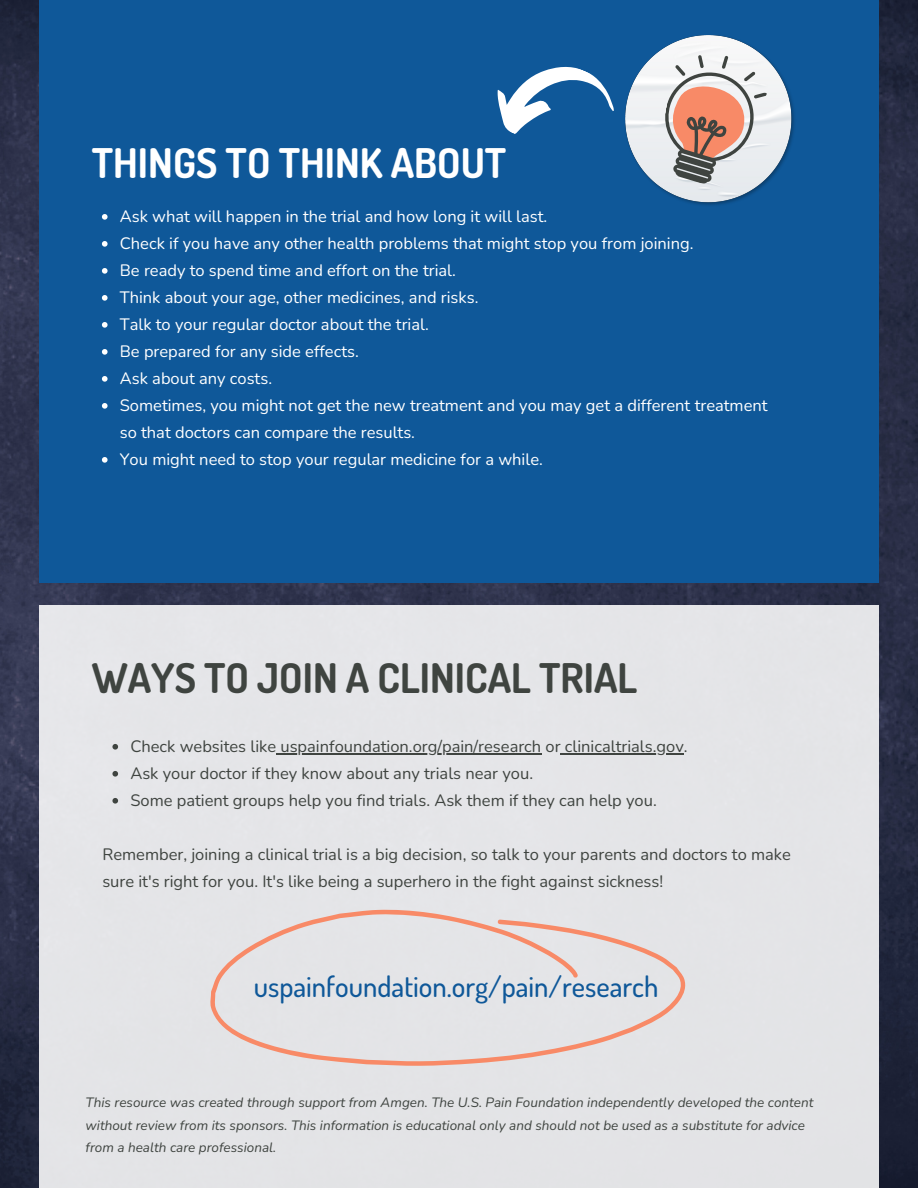
<style>
.page{position:relative;width:918px;height:1188px;background:#fff}
.page>*{position:absolute;margin:0;border:0;box-sizing:border-box;transform-origin:0 0}
.t1{font:700 40.95px "Dosis";color:#3f4440}
.t2{font:700 40.95px "Dosis";color:#fff}
.t3{font:500 28.5px "Dosis";color:#0f5899}
.t4{font:16.5px/27px "Nunito";color:#fff}
.t5{font:16.5px/27px "Nunito";color:#3f4440}
.t6{font:italic 13.5px/22.5px "Nunito";color:#3f4440}
</style>
<div class="page">
<img style="left:0;top:0;width:918px;height:1188px">
<div style="left:39px;top:0;width:840px;height:583px;background:#0f5899"></div>
<div style="left:39px;top:605px;width:840px;height:583px;background:#e4e5e8"></div>
<svg style="left:210px;top:909px;width:476px;height:157px"></svg>
<img style="left:625px;top:35px;width:169px;height:170px">
<svg style="left:654px;top:55px;width:113px;height:136px;background:#d2bdb6"></svg>
<svg style="left:497px;top:66px;width:117px;height:68px"></svg>
<svg style="left:102px;top:214px;width:6px;height:6px"></svg>
<svg style="left:102px;top:241px;width:6px;height:6px"></svg>
<svg style="left:102px;top:268px;width:6px;height:6px"></svg>
<svg style="left:102px;top:295px;width:6px;height:6px"></svg>
<svg style="left:102px;top:322px;width:6px;height:6px"></svg>
<svg style="left:102px;top:349px;width:6px;height:6px"></svg>
<svg style="left:102px;top:376px;width:6px;height:6px"></svg>
<svg style="left:102px;top:403px;width:6px;height:6px"></svg>
<svg style="left:102px;top:457px;width:6px;height:6px"></svg>
<svg style="left:112px;top:744px;width:6px;height:6px"></svg>
<hr style="left:276px;top:753px;width:265px;height:1px;background:#3f4440">
<hr style="left:561px;top:753px;width:123px;height:1px;background:#3f4440">
<svg style="left:112px;top:771px;width:6px;height:6px"></svg>
<svg style="left:112px;top:798px;width:6px;height:6px"></svg>
<p class="t2" style="left:92px;top:136px;width:416px">THINGS TO THINK ABOUT</p>
<p class="t4" style="left:120px;top:203px;width:429px">Ask what will happen in the trial and how long it will last.</p>
<p class="t4" style="left:120px;top:230px;width:575px">Check if you have any other health problems that might stop you from joining.</p>
<p class="t4" style="left:120px;top:257px;width:338px">Be ready to spend time and effort on the trial.</p>
<p class="t4" style="left:120px;top:284px;width:360px">Think about your age, other medicines, and risks.</p>
<p class="t4" style="left:120px;top:311px;width:310px">Talk to your regular doctor about the trial.</p>
<p class="t4" style="left:120px;top:338px;width:241px">Be prepared for any side effects.</p>
<p class="t4" style="left:120px;top:365px;width:154px">Ask about any costs.</p>
<p class="t4" style="left:120px;top:392px;width:649px">Sometimes, you might not get the new treatment and you may get a different treatment so that doctors can compare the results.</p>
<p class="t4" style="left:120px;top:446px;width:425px">You might need to stop your regular medicine for a while.</p>
<p class="t1" style="left:92px;top:651px;width:547px">WAYS TO JOIN A CLINICAL TRIAL</p>
<p class="t5" style="left:130px;top:733px;width:559px">Check websites like uspainfoundation.org/pain/research or clinicaltrials.gov.</p>
<p class="t5" style="left:130px;top:760px;width:404px">Ask your doctor if they know about any trials near you.</p>
<p class="t5" style="left:130px;top:787px;width:528px">Some patient groups help you find trials. Ask them if they can help you.</p>
<p class="t5" style="left:102px;top:841px;width:690px">Remember, joining a clinical trial is a big decision, so talk to your parents and doctors to make sure it's right for you. It's like being a superhero in the fight against sickness!</p>
<p class="t3" style="left:254px;top:968px;width:406px">uspainfoundation.org/pain/research</p>
<p class="t6" style="left:86px;top:1092px;width:729px">This resource was created through support from Amgen. The U.S. Pain Foundation independently developed the content without review from its sponsors. This information is educational only and should not be used as a substitute for advice from a health care professional.</p>
</div>
